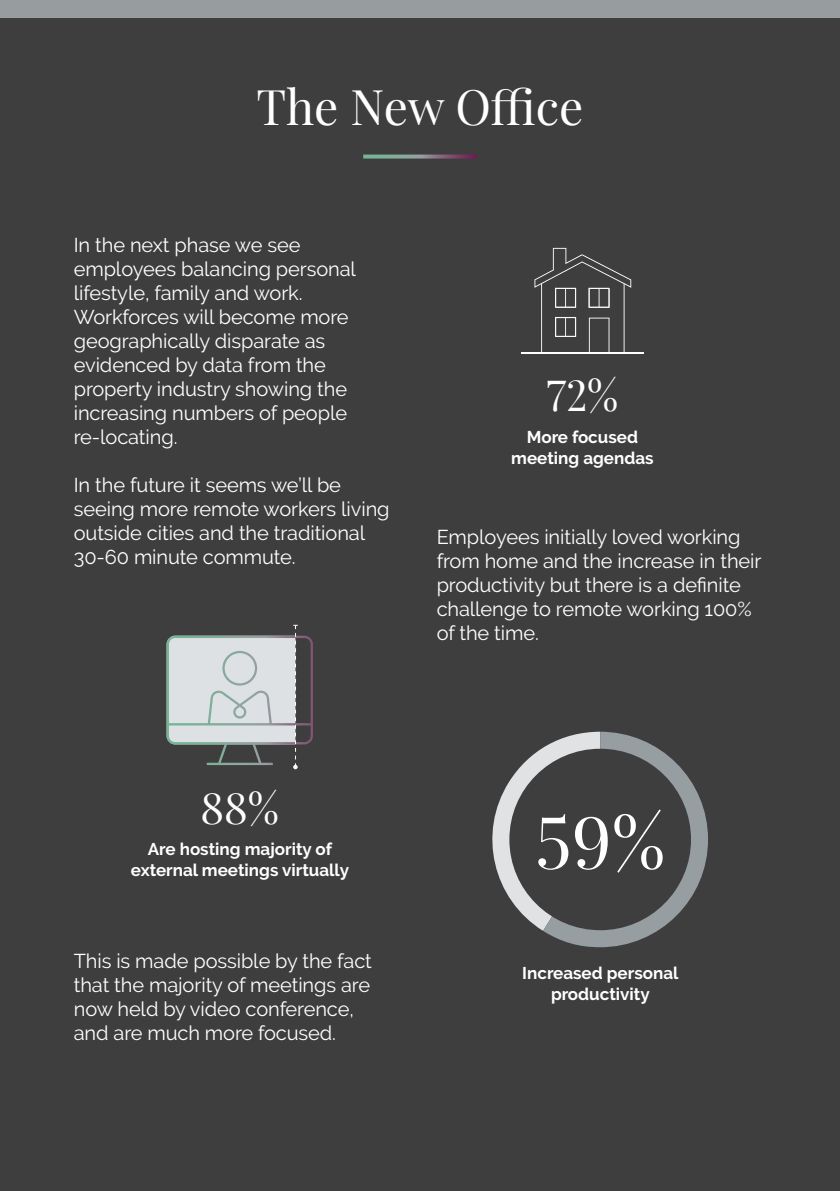
<style>
.page{position:relative;width:840px;height:1191px;background:#fff}
.page>*{position:absolute;margin:0;border:0;box-sizing:border-box;transform-origin:0 0}
.t1{font:72px "Playfair Display";color:#fff}
.t2{font:48px "Playfair Display";letter-spacing:-.005em;color:#fff}
.t3{font:42px "Playfair Display";color:#fff}
.t4{font:20px/24px "Raleway";letter-spacing:-.005em;color:#fff}
.t5{font:700 17px/20.4px "Raleway";color:#fff;text-align:center}
</style>
<div class="page">
<div style="left:0;top:0;width:839px;height:1191px;background:#3e3e3f"></div>
<div style="left:0;top:0;width:839px;height:17px;background:#979c9f"></div>
<svg style="left:363px;top:154px;width:113px;height:4px"></svg>
<hr style="left:521px;top:353px;width:122px;height:1px;background:#fff">
<svg style="left:534px;top:248px;width:97px;height:105px"></svg>
<svg style="left:166px;top:625px;width:147px;height:144px"></svg>
<svg style="left:492px;top:731px;width:215px;height:216px"></svg>
<div style="left:509px;top:748px;width:181px;height:182px;background:#3e3e3f;border-radius:50%"></div>
<h2 class="t2" style="left:256px;top:70px;width:328px">The New Office</h2>
<p class="t4" style="left:74px;top:233px;width:283px">In the next phase we see employees balancing personal lifestyle, family and work.<br>Workforces will become more geographically disparate as evidenced by data from the property industry showing the increasing numbers of people re-locating.</p>
<p class="t4" style="left:74px;top:473px;width:317px">In the future it seems we’ll be seeing more remote workers living outside cities and the traditional<br>30-60 minute commute.</p>
<h3 class="t3" style="left:546px;top:363px;width:74px">72%</h3>
<p class="t5" style="left:511px;top:427px;width:144px">More focused meeting agendas</p>
<p class="t4" style="left:436px;top:525px;width:326px">Employees initially loved working from home and the increase in their productivity but there is a definite challenge to remote working 100% of the time.</p>
<h3 class="t3" style="left:200px;top:775px;width:80px">88%</h3>
<p class="t5" style="left:131px;top:839px;width:220px">Are hosting majority of external meetings virtually</p>
<p class="t4" style="left:74px;top:949px;width:299px">This is made possible by the fact that the majority of meetings are now held by video conference, and are much more focused.</p>
<h1 class="t1" style="left:534px;top:785px;width:132px">59%</h1>
<p class="t5" style="left:522px;top:963px;width:158px">Increased personal productivity</p>
</div>
